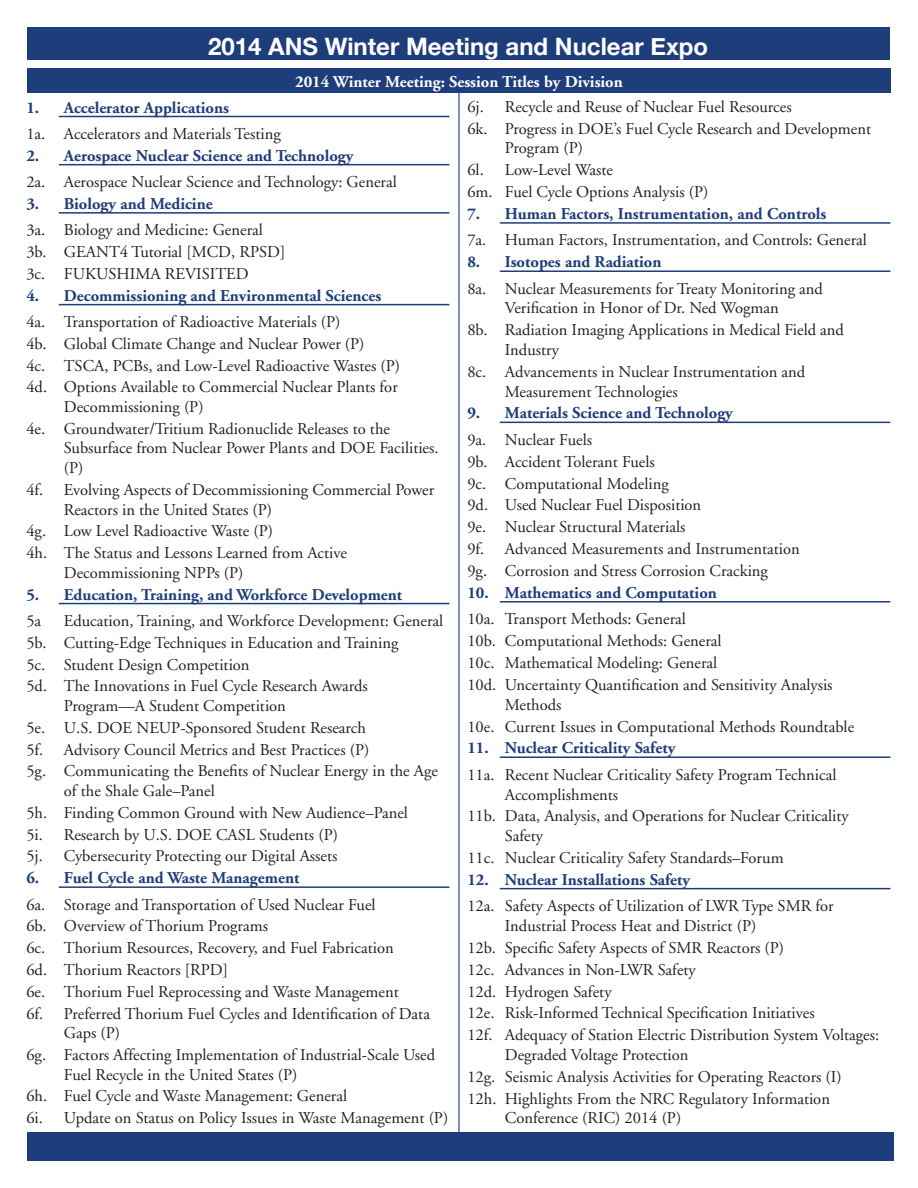
<style>
.page{position:relative;width:918px;height:1188px;background:#fff}
.page>*{position:absolute;margin:0;border:0;box-sizing:border-box;transform-origin:0 0}
.t1{font:700 24px "Helvetica Neue";color:#fff}
.t2{font:16.5px/21.8px "Adobe Garamond";color:#231f20}
.t3{font:700 16.5px "Adobe Garamond";color:#1e3d7b}
.t4{font:700 16.5px "Adobe Garamond";color:#fff}
</style>
<div class="page">
<hr style="left:59px;top:116px;width:390px;height:1px;background:#1e3d7b">
<hr style="left:59px;top:164px;width:390px;height:1px;background:#1e3d7b">
<hr style="left:59px;top:212px;width:390px;height:2px;background:#1e3d7b">
<hr style="left:59px;top:304px;width:390px;height:1px;background:#1e3d7b">
<hr style="left:59px;top:603px;width:390px;height:1px;background:#1e3d7b">
<hr style="left:59px;top:886px;width:390px;height:2px;background:#1e3d7b">
<hr style="left:500px;top:222px;width:390px;height:2px;background:#1e3d7b">
<hr style="left:500px;top:270px;width:390px;height:2px;background:#1e3d7b">
<hr style="left:500px;top:422px;width:390px;height:1px;background:#1e3d7b">
<hr style="left:500px;top:601px;width:390px;height:2px;background:#1e3d7b">
<hr style="left:500px;top:756px;width:390px;height:2px;background:#1e3d7b">
<hr style="left:500px;top:888px;width:390px;height:1px;background:#1e3d7b">
<hr style="left:458px;top:73px;width:2px;height:1088px;background:#1e3d7b">
<div style="left:27px;top:69px;width:864px;height:24px;background:#1e3d7b"></div>
<div style="left:27px;top:27px;width:863px;height:32px;background:#1e3d7b"></div>
<div style="left:27px;top:1133px;width:866px;height:28px;background:#1e3d7b"></div>
<h1 class="t1" style="left:208px;top:27px;width:502px">2014 ANS Winter Meeting and Nuclear Expo</h1>
<p class="t4" style="left:295px;top:73px;width:329px">2014 Winter Meeting: Session Titles by Division</p>
<p class="t3" style="left:26px;top:98px;width:204px">1. Accelerator Applications</p>
<p class="t2" style="left:26px;top:123px;width:256px">1a. Accelerators and materials testing</p>
<p class="t3" style="left:26px;top:146px;width:329px">2. Aerospace Nuclear Science and Technology</p>
<p class="t2" style="left:26px;top:171px;width:372px">2a. Aerospace Nuclear Science and Technology: General</p>
<p class="t3" style="left:26px;top:195px;width:188px">3. Biology and Medicine</p>
<p class="t2" style="left:26px;top:220px;width:260px">3a. Biology and Medicine: General<br>3b. GEANT4 Tutorial [MCD, RPSD]<br>3c. FUKUSHIMA REVISITED</p>
<p class="t3" style="left:26px;top:286px;width:356px">4. Decommissioning and Environmental Sciences</p>
<p class="t2" style="left:26px;top:311px;width:375px">4a. Transportation of Radioactive Materials (P)<br>4b. Global Climate Change and Nuclear Power (P)<br>4c. TSCA, PCBs, and Low-Level Radioactive Wastes (P)<br>4d. Options Available to Commercial Nuclear Plants for</p>
<p class="t2" style="left:26px;top:396px;width:365px;text-indent:38px">Decommissioning (P)<br>4e. Groundwater/Tritium Radionuclide Releases to the</p>
<p class="t2" style="left:64px;top:439px;width:376px;line-height:19.6px">Subsurface from Nuclear Power Plants and DOE Facilities. (P)</p>
<p class="t2" style="left:64px;top:480px;width:372px;line-height:19.6px;text-indent:-38px">4f. Evolving Aspects of Decommissioning Commercial Power<br>Reactors in the United States (P)</p>
<p class="t2" style="left:26px;top:521px;width:322px">4g. Low Level Radioactive Waste (P)<br>4h. The Status and Lessons Learned from Active</p>
<p class="t2" style="left:64px;top:562px;width:181px">Decommissioning NPPs (P)</p>
<p class="t3" style="left:26px;top:585px;width:377px">5. Education, Training, and Workforce Development</p>
<p class="t2" style="left:26px;top:610px;width:16px">5a</p>
<p class="t2" style="left:26px;top:610px;width:418px;text-indent:38px">Education, Training, and Workforce Development: General 5b. Cutting-Edge Techniques in Education and Training<br>5c. Student Design Competition<br>5d. The Innovations in Fuel Cycle Research Awards</p>
<p class="t2" style="left:26px;top:695px;width:413px;text-indent:38px">Program—A Student Competition<br>5e. U.S. DOE NEUP-Sponsored Student Research<br>5f. Advisory Council Metrics and Best Practices (P)<br>5g. Communicating the Benefits of Nuclear Energy in the Age</p>
<p class="t2" style="left:26px;top:780px;width:383px;text-indent:38px">of the Shale Gale–Panel<br>5h. Finding Common Ground with New Audience–Panel 5i. Research by U.S. DOE CASL Students (P)<br>5j. Cybersecurity Protecting our Digital Assets</p>
<p class="t3" style="left:26px;top:869px;width:275px">6. Fuel Cycle and Waste Management</p>
<p class="t2" style="left:26px;top:894px;width:405px">6a. Storage and Transportation of Used Nuclear Fuel<br>6b. Overview of Thorium Programs<br>6c. Thorium Resources, Recovery, and Fuel Fabrication<br>6d. Thorium Reactors [RPD]<br>6e. Thorium Fuel Reprocessing and Waste Management<br>6f. Preferred Thorium Fuel Cycles and Identification of Data</p>
<p class="t2" style="left:26px;top:1023px;width:410px;text-indent:38px">Gaps (P)<br>6g. Factors Affecting Implementation of Industrial-Scale Used</p>
<p class="t2" style="left:26px;top:1064px;width:423px;text-indent:38px">Fuel Recycle in the United States (P)<br>6h. Fuel Cycle and Waste Management: General<br>6i. Update on Status on Policy Issues in Waste Management (P)</p>
<p class="t2" style="left:467px;top:96px;width:405px">6j. Recycle and Reuse of Nuclear Fuel Resources<br>6k. Progress in DOE’s Fuel Cycle Research and Development</p>
<p class="t2" style="left:467px;top:138px;width:243px;text-indent:38px">Program (P)<br>6l. Low-Level Waste<br>6m. Fuel Cycle Options Analysis (P)</p>
<p class="t3" style="left:467px;top:205px;width:360px">7. Human Factors, Instrumentation, and Controls</p>
<p class="t2" style="left:467px;top:230px;width:401px">7a. Human Factors, Instrumentation, and Controls: General</p>
<p class="t3" style="left:467px;top:253px;width:196px">8. Isotopes and Radiation</p>
<p class="t2" style="left:467px;top:279px;width:357px;line-height:19.6px;text-align:center">8a. Nuclear Measurements for Treaty Monitoring and<br>Verification in Honor of Dr. Ned Wogman</p>
<p class="t2" style="left:505px;top:321px;width:341px;line-height:19.6px;text-indent:-38px">8b. Radiation Imaging Applications in Medical Field and<br>Industry</p>
<p class="t2" style="left:505px;top:362px;width:302px;line-height:19.6px;text-indent:-38px">8c. Advancements in Nuclear Instrumentation and<br>Measurement Technologies</p>
<p class="t3" style="left:467px;top:404px;width:267px">9. Materials Science and Technology</p>
<p class="t2" style="left:467px;top:429px;width:334px">9a. Nuclear Fuels<br>9b. Accident Tolerant Fuels<br>9c. Computational Modeling<br>9d. Used Nuclear Fuel Disposition<br>9e. Nuclear Structural Materials<br>9f. Advanced Measurements and Instrumentation 9g. Corrosion and Stress Corrosion Cracking</p>
<p class="t3" style="left:467px;top:584px;width:251px">10. Mathematics and Computation</p>
<p class="t2" style="left:467px;top:609px;width:367px">10a. Transport Methods: General<br>10b. Computational Methods: General<br>10c. Mathematical Modeling: General<br>10d. Uncertainty Quantification and Sensitivity Analysis</p>
<p class="t2" style="left:467px;top:694px;width:388px;text-indent:38px">Methods<br>10e. Current Issues in Computational Methods Roundtable</p>
<p class="t3" style="left:467px;top:739px;width:210px">11. Nuclear Criticality Safety</p>
<p class="t2" style="left:505px;top:765px;width:333px;line-height:19.6px;text-indent:-38px">11a. Recent Nuclear Criticality Safety Program Technical<br>Accomplishments</p>
<p class="t2" style="left:505px;top:807px;width:345px;line-height:19.6px;text-indent:-38px">11b. Data, Analysis, and Operations for Nuclear Criticality<br>Safety</p>
<p class="t2" style="left:467px;top:847px;width:318px">11c. Nuclear Criticality Safety Standards–Forum</p>
<p class="t3" style="left:467px;top:871px;width:224px">12. Nuclear Installations Safety</p>
<p class="t2" style="left:505px;top:897px;width:330px;line-height:19.6px;text-indent:-38px">12a. Safety Aspects of Utilization of LWR Type SMR for<br>Industrial Process Heat and District (P)</p>
<p class="t2" style="left:467px;top:937px;width:413px">12b. Specific Safety Aspects of SMR Reactors (P)<br>12c. Advances in Non-LWR Safety<br>12d. Hydrogen Safety<br>12e. Risk-Informed Technical Specification Initiatives<br>12f. Adequacy of Station Electric Distribution System Voltages:</p>
<p class="t2" style="left:467px;top:1044px;width:376px;text-indent:38px">Degraded Voltage Protection<br>12g. Seismic Analysis Activities for Operating Reactors (I)<br>12h. Highlights From the NRC Regulatory Information</p>
<p class="t2" style="left:505px;top:1108px;width:178px">Conference (RIC) 2014 (P)</p>
</div>
